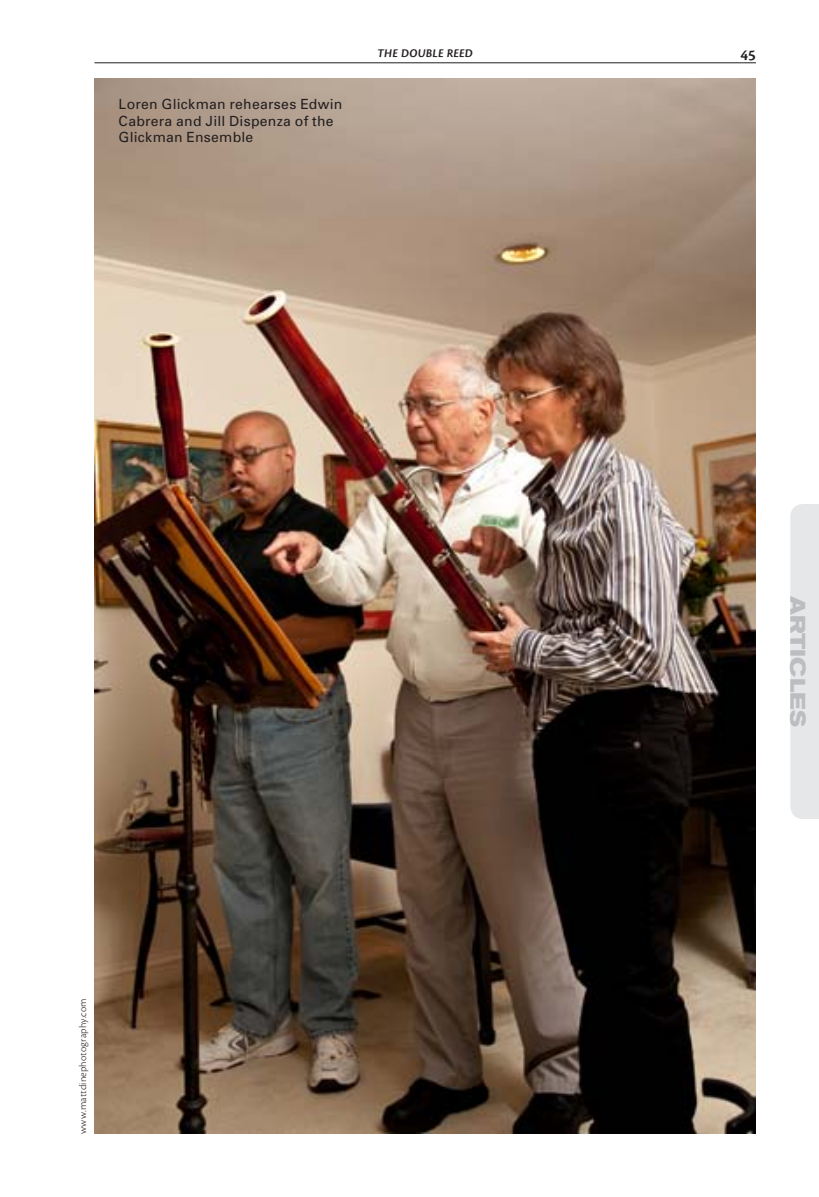
<style>
.page{position:relative;width:819px;height:1197px;background:#fff}
.page>*{position:absolute;margin:0;border:0;box-sizing:border-box;transform-origin:0 0}
.t1{font:700 expanded 21px "Akzidenz Grotesk BE";color:#bcbdc0}
.t2{font:15.75px "Cronos Pro Semibold Capt";color:#231f20}
.t3{font:14px/16.8px "Univers";letter-spacing:.02em;color:#231f20}
.t4{font:12.25px "Cronos Pro Semibold Capt It";letter-spacing:.01em;color:#231f20}
.t5{font:10.5px "Cronos Pro Lt Capt";letter-spacing:.015em;color:#231f20}
</style>
<div class="page">
<hr style="left:94px;top:63px;width:662px;height:1px;background:#231f20">
<div style="left:790px;top:504px;width:29px;height:315px;background:#e6e7e9"></div>
<img style="left:94px;top:79px;width:662px;height:1055px">
<p class="t3" style="left:119px;top:96px;width:225px">Loren Glickman rehearses Edwin<br>Cabrera and Jill Dispenza of the<br>Glickman Ensemble</p>
<p class="t4" style="left:377px;top:46px;width:96px">THE DOUBLE REED</p>
<p class="t2" style="left:740px;top:46px;width:17px">45</p>
<p class="t5" style="left:77px;top:1134px;width:137px;rotate:-90deg">www.mattdinephotography.com</p>
<h1 class="t1" style="left:810px;top:596px;width:133px;rotate:90deg">Articles</h1>
</div>
